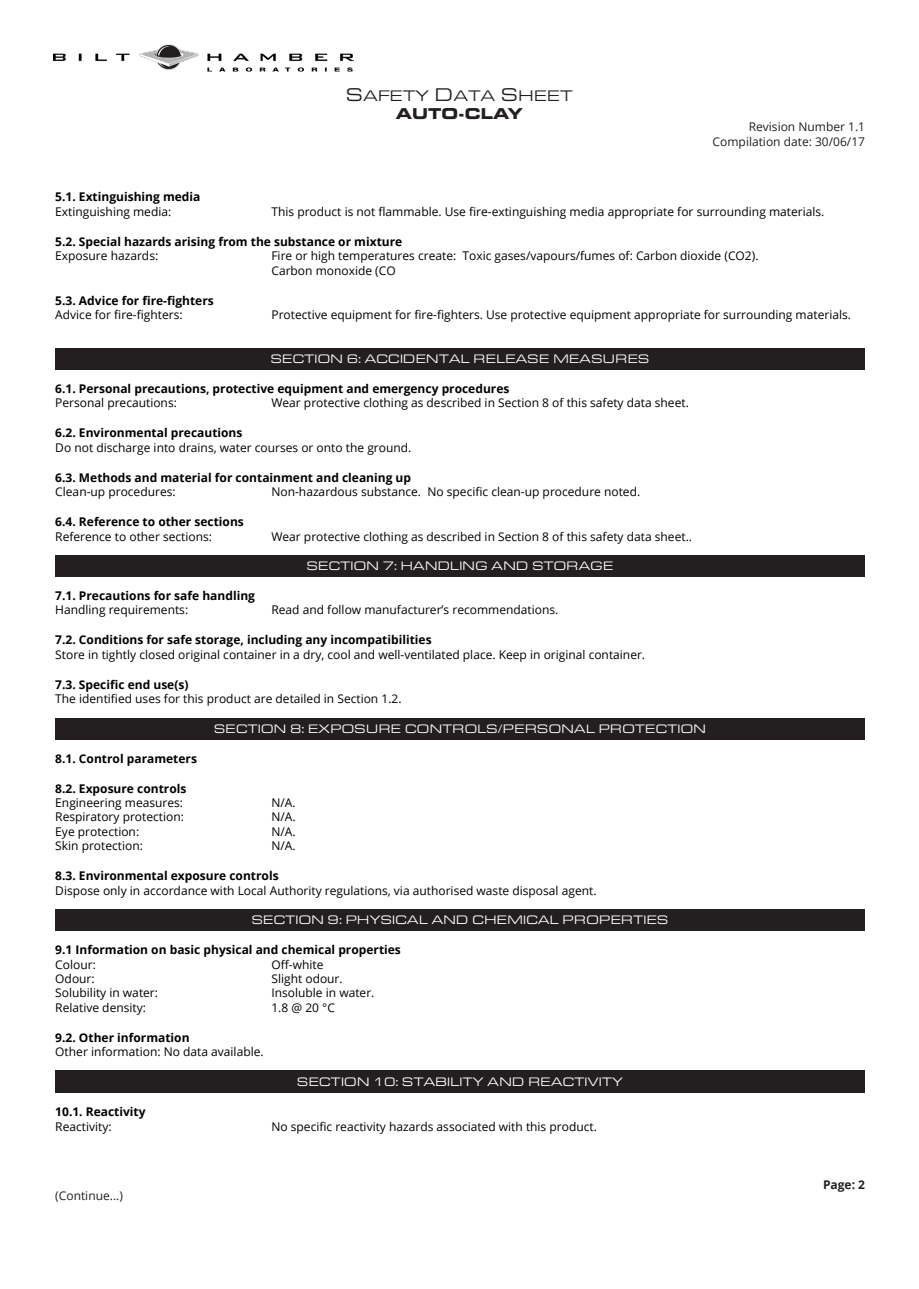
<style>
.page{position:relative;width:919px;height:1289px;background:#fff}
.page>*{position:absolute;margin:0;border:0;box-sizing:border-box;transform-origin:0 0}
.t1{font:expanded 15px "Eurostile BQ";color:#231f20}
.t2{font:15px "Eurostile LT Std Bold Ex 2";color:#231f20}
.t3{font:12px "Open Sans";color:#000001}
.t4{font:700 12px "Open Sans";color:#000001}
.t5{font:expanded 12px "Eurostile BQ";color:#fff}
.t6{font:12px/14.4px "Open Sans";color:#231f20;text-align:right}
.t7{font:700 12px "Open Sans";color:#231f20}
.s1{font-size:18px}
</style>
<div class="page">
<img style="left:54px;top:44px;width:299px;height:28px">
<div style="left:55px;top:348px;width:810px;height:21px;background:#231f20"></div>
<div style="left:55px;top:555px;width:810px;height:21px;background:#231f20"></div>
<div style="left:55px;top:717px;width:810px;height:22px;background:#231f20"></div>
<div style="left:55px;top:909px;width:810px;height:21px;background:#231f20"></div>
<div style="left:55px;top:1070px;width:810px;height:23px;background:#231f20"></div>
<p class="t1" style="left:346px;top:87px;width:228px"><span class="s1">S</span>AFETY <span class="s1">D</span>ATA <span class="s1">S</span>HEET</p>
<p class="t2" style="left:396px;top:103px;width:129px">AUTO-CLAY</p>
<p class="t6" style="left:712px;top:120px;width:154px">Revision Number 1.1<br>Compilation date: 30/06/17</p>
<p class="t4" style="left:55px;top:188px;width:147px">5.1. Extinguishing media</p>
<p class="t3" style="left:55px;top:203px;width:117px">Extinguishing media:</p>
<p class="t3" style="left:271px;top:203px;width:554px">This product is not flammable. Use fire-extinguishing media appropriate for surrounding materials.</p>
<p class="t4" style="left:55px;top:233px;width:348px">5.2. Special hazards arising from the substance or mixture</p>
<p class="t3" style="left:55px;top:247px;width:104px">Exposure hazards:</p>
<p class="t3" style="left:271px;top:247px;width:488px">Fire or high temperatures create: Toxic gases/vapours/fumes of: Carbon dioxide (CO2).</p>
<p class="t3" style="left:271px;top:262px;width:126px">Carbon monoxide (CO</p>
<p class="t4" style="left:55px;top:292px;width:160px">5.3. Advice for fire-fighters</p>
<p class="t3" style="left:55px;top:306px;width:129px">Advice for fire-fighters:</p>
<p class="t3" style="left:271px;top:306px;width:581px">Protective equipment for fire-fighters. Use protective equipment appropriate for surrounding materials.</p>
<p class="t5" style="left:271px;top:352px;width:380px">SECTION 6: ACCIDENTAL RELEASE MEASURES</p>
<p class="t4" style="left:55px;top:380px;width:455px">6.1. Personal precautions, protective equipment and emergency procedures</p>
<p class="t3" style="left:55px;top:394px;width:123px">Personal precautions:</p>
<p class="t3" style="left:271px;top:394px;width:419px">Wear protective clothing as described in Section 8 of this safety data sheet.</p>
<p class="t4" style="left:55px;top:424px;width:189px">6.2. Environmental precautions</p>
<p class="t3" style="left:55px;top:439px;width:357px">Do not discharge into drains, water courses or onto the ground.</p>
<p class="t4" style="left:55px;top:469px;width:357px">6.3. Methods and material for containment and cleaning up</p>
<p class="t3" style="left:55px;top:483px;width:122px">Clean-up procedures:</p>
<p class="t3" style="left:271px;top:483px;width:370px">Non-hazardous substance. No specific clean-up procedure noted.</p>
<p class="t4" style="left:55px;top:513px;width:190px">6.4. Reference to other sections</p>
<p class="t3" style="left:55px;top:528px;width:158px">Reference to other sections:</p>
<p class="t3" style="left:271px;top:528px;width:422px">Wear protective clothing as described in Section 8 of this safety data sheet..</p>
<p class="t5" style="left:307px;top:559px;width:308px">SECTION 7: HANDLING AND STORAGE</p>
<p class="t4" style="left:55px;top:587px;width:201px">7.1. Precautions for safe handling</p>
<p class="t3" style="left:55px;top:601px;width:134px">Handling requirements:</p>
<p class="t3" style="left:271px;top:601px;width:288px">Read and follow manufacturer’s recommendations.</p>
<p class="t4" style="left:55px;top:631px;width:378px">7.2. Conditions for safe storage, including any incompatibilities</p>
<p class="t3" style="left:55px;top:646px;width:591px">Store in tightly closed original container in a dry, cool and well-ventilated place. Keep in original container.</p>
<p class="t4" style="left:55px;top:676px;width:135px">7.3. Specific end use(s)</p>
<p class="t3" style="left:55px;top:690px;width:348px">The identified uses for this product are detailed in Section 1.2.</p>
<p class="t5" style="left:214px;top:721px;width:493px">SECTION 8: EXPOSURE CONTROLS/PERSONAL PROTECTION</p>
<p class="t4" style="left:55px;top:749px;width:143px">8.1. Control parameters</p>
<p class="t4" style="left:55px;top:779px;width:133px">8.2. Exposure controls</p>
<p class="t3" style="left:55px;top:794px;width:129px">Engineering measures:</p>
<p class="t3" style="left:271px;top:794px;width:26px">N/A.</p>
<p class="t3" style="left:55px;top:808px;width:130px">Respiratory protection:</p>
<p class="t3" style="left:271px;top:808px;width:26px">N/A.</p>
<p class="t3" style="left:55px;top:823px;width:85px">Eye protection:</p>
<p class="t3" style="left:271px;top:823px;width:26px">N/A.</p>
<p class="t3" style="left:55px;top:837px;width:89px">Skin protection:</p>
<p class="t3" style="left:271px;top:837px;width:26px">N/A.</p>
<p class="t4" style="left:55px;top:867px;width:225px">8.3. Environmental exposure controls</p>
<p class="t3" style="left:55px;top:882px;width:542px">Dispose only in accordance with Local Authority regulations, via authorised waste disposal agent.</p>
<p class="t5" style="left:252px;top:913px;width:418px">SECTION 9: PHYSICAL AND CHEMICAL PROPERTIES</p>
<p class="t4" style="left:55px;top:941px;width:347px">9.1 Information on basic physical and chemical properties</p>
<p class="t3" style="left:55px;top:955px;width:42px">Colour:</p>
<p class="t3" style="left:271px;top:955px;width:54px">Off-white</p>
<p class="t3" style="left:55px;top:970px;width:41px">Odour:</p>
<p class="t3" style="left:271px;top:970px;width:73px">Slight odour.</p>
<p class="t3" style="left:55px;top:984px;width:104px">Solubility in water:</p>
<p class="t3" style="left:271px;top:984px;width:104px">Insoluble in water.</p>
<p class="t3" style="left:55px;top:999px;width:92px">Relative density:</p>
<p class="t3" style="left:271px;top:999px;width:65px">1.8 @ 20 °C</p>
<p class="t4" style="left:55px;top:1028px;width:136px">9.2. Other information</p>
<p class="t3" style="left:55px;top:1043px;width:210px">Other information: No data available.</p>
<p class="t5" style="left:297px;top:1075px;width:327px">SECTION 10: STABILITY AND REACTIVITY</p>
<p class="t4" style="left:55px;top:1103px;width:92px">10.1. Reactivity</p>
<p class="t3" style="left:55px;top:1117px;width:58px">Reactivity:</p>
<p class="t3" style="left:271px;top:1117px;width:327px">No specific reactivity hazards associated with this product.</p>
<p class="t6" style="left:55px;top:1188px;width:69px">(Continue...)</p>
<p class="t7" style="left:823px;top:1175px;width:44px">Page: 2</p>
</div>
